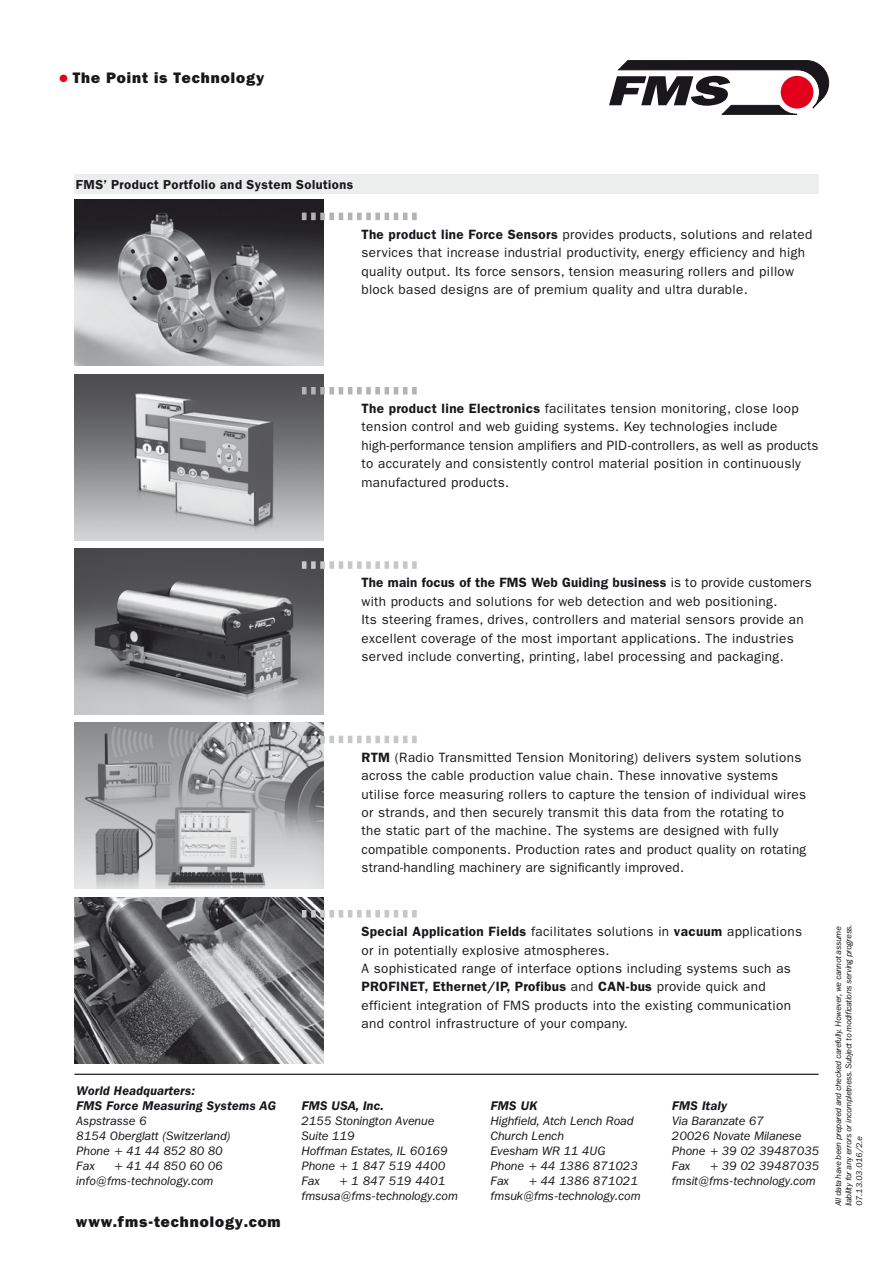
<style>
.page{position:relative;width:893px;height:1263px;background:#fff}
.page>*{position:absolute;margin:0;border:0;box-sizing:border-box;transform-origin:0 0}
.t1{font:800 15px "Franklin ITCBQ";letter-spacing:.06em;color:#1a171c}
.t2{font:13.5px/18.3px "Franklin Gothic LT";letter-spacing:.025em;color:#1a171c}
.t3{font:600 12.75px "Franklin ITCBQ";letter-spacing:.04em;color:#1a171c}
.t4{font:italic 600 12.3px/15.3px "Franklin ITCBQ";letter-spacing:.025em;color:#1a171c}
.t5{font:italic 12px/15px "Franklin ITCBQ";letter-spacing:.025em;color:#1a171c}
.t6{font:italic 8.25px/10.5px "Franklin ITCBQ";letter-spacing:-.005em;color:#1a171c}
.s1{color:#e2001a}
.s2{font-weight:600}
</style>
<div class="page">
<hr style="left:892px;top:176px;width:1px;height:61px;background:#e2001a">
<svg style="left:609px;top:60px;width:220px;height:55px"></svg>
<hr style="left:74px;top:1074px;width:745px;height:1px;background:#1a171c">
<img style="left:74px;top:374px;width:249px;height:166px">
<img style="left:74px;top:200px;width:249px;height:166px">
<img style="left:74px;top:549px;width:249px;height:165px">
<img style="left:74px;top:723px;width:249px;height:166px">
<img style="left:74px;top:897px;width:249px;height:166px">
<svg style="left:302px;top:387px;width:115px;height:7px"></svg>
<svg style="left:302px;top:213px;width:115px;height:7px"></svg>
<svg style="left:302px;top:561px;width:115px;height:8px"></svg>
<svg style="left:302px;top:736px;width:115px;height:7px"></svg>
<svg style="left:302px;top:910px;width:115px;height:7px"></svg>
<div style="left:74px;top:174px;width:745px;height:19px;background:#eceded"></div>
<p class="t1" style="left:60px;top:69px;width:206px"><span class="s1">●</span> The Point is Technology</p>
<p class="t3" style="left:76px;top:177px;width:279px">FMS’ Product Portfolio and System Solutions</p>
<p class="t2" style="left:361px;top:225px;width:452px"><span class="s2">The product line Force Sensors</span> provides products, solutions and related services that increase industrial productivity, energy efficiency and high quality output. Its force sensors, tension measuring rollers and pillow block based designs are of premium quality and ultra durable.</p>
<p class="t2" style="left:361px;top:399px;width:459px"><span class="s2">The product line Electronics</span> facilitates tension monitoring, close loop tension control and web guiding systems. Key technologies include high-performance tension amplifiers and PID-controllers, as well as products to accurately and consistently control material position in continuously manufactured products.</p>
<p class="t2" style="left:361px;top:574px;width:452px"><span class="s2">The main focus of the FMS Web Guiding business</span> is to provide customers with products and solutions for web detection and web positioning.<br>Its steering frames, drives, controllers and material sensors provide an excellent coverage of the most important applications. The industries served include converting, printing, label processing and packaging.</p>
<p class="t4" style="left:76px;top:1083px;width:201px">World Headquarters:<br>FMS Force Measuring Systems AG</p>
<p class="t5" style="left:76px;top:1114px;width:156px">Aspstrasse 6<br>8154 Oberglatt (Switzerland)<br>Phone + 41 44 852 80 80<br>Fax</p>
<p class="t5" style="left:76px;top:1159px;width:148px;text-indent:38px">+ 41 44 850 60 06 info@fms-technology.com</p>
<p class="t1" style="left:76px;top:1213px;width:206px">www.fms-technology.com</p>
<p class="t2" style="left:361px;top:748px;width:446px"><span class="s2">RTM</span> (Radio Transmitted Tension Monitoring) delivers system solutions across the cable production value chain. These innovative systems utilise force measuring rollers to capture the tension of individual wires or strands, and then securely transmit this data from the rotating to the static part of the machine. The systems are designed with fully compatible components. Production rates and product quality on rotating strand-handling machinery are significantly improved.</p>
<p class="t2" style="left:361px;top:922px;width:442px"><span class="s2">Special Application Fields</span> facilitates solutions in <span class="s2">vacuum</span> applications or in potentially explosive atmospheres.<br>A sophisticated range of interface options including systems such as <span class="s2">Profinet, Ethernet/IP, Profibus</span> and <span class="s2">CAN-bus</span> provide quick and efficient integration of FMS products into the existing communication and control infrastructure of your company.</p>
<p class="t4" style="left:301px;top:1099px;width:83px">FMS USA, Inc.</p>
<p class="t5" style="left:301px;top:1114px;width:147px">2155 Stonington Avenue<br>Suite 119<br>Hoffman Estates, IL 60169<br>Phone + 1 847 519 4400<br>Fax</p>
<p class="t5" style="left:301px;top:1174px;width:158px;text-indent:38px">+ 1 847 519 4401 fmsusa@fms-technology.com</p>
<p class="t4" style="left:490px;top:1099px;width:48px">FMS UK</p>
<p class="t5" style="left:490px;top:1114px;width:149px">Highfield, Atch Lench Road<br>Church Lench<br>Evesham WR 11 4UG<br>Phone + 44 1386 871023<br>Fax</p>
<p class="t5" style="left:490px;top:1174px;width:151px;text-align:right">+ 44 1386 871021 fmsuk@fms-technology.com</p>
<p class="t4" style="left:671px;top:1099px;width:56px">FMS Italy</p>
<p class="t5" style="left:671px;top:1114px;width:149px">Via Baranzate 67<br>20026 Novate Milanese<br>Phone + 39 02 39487035<br>Fax</p>
<p class="t5" style="left:671px;top:1159px;width:149px;text-indent:38px">+ 39 02 39487035 fmsit@fms-technology.com</p>
<p class="t6" style="left:833px;top:1206px;width:283px;rotate:-90deg">All data have been prepared and checked carefully. However, we cannot assume liability for any errors or incompletness. Subject to modifications serving progress.<br>07.13.03.016/2.e</p>
</div>
